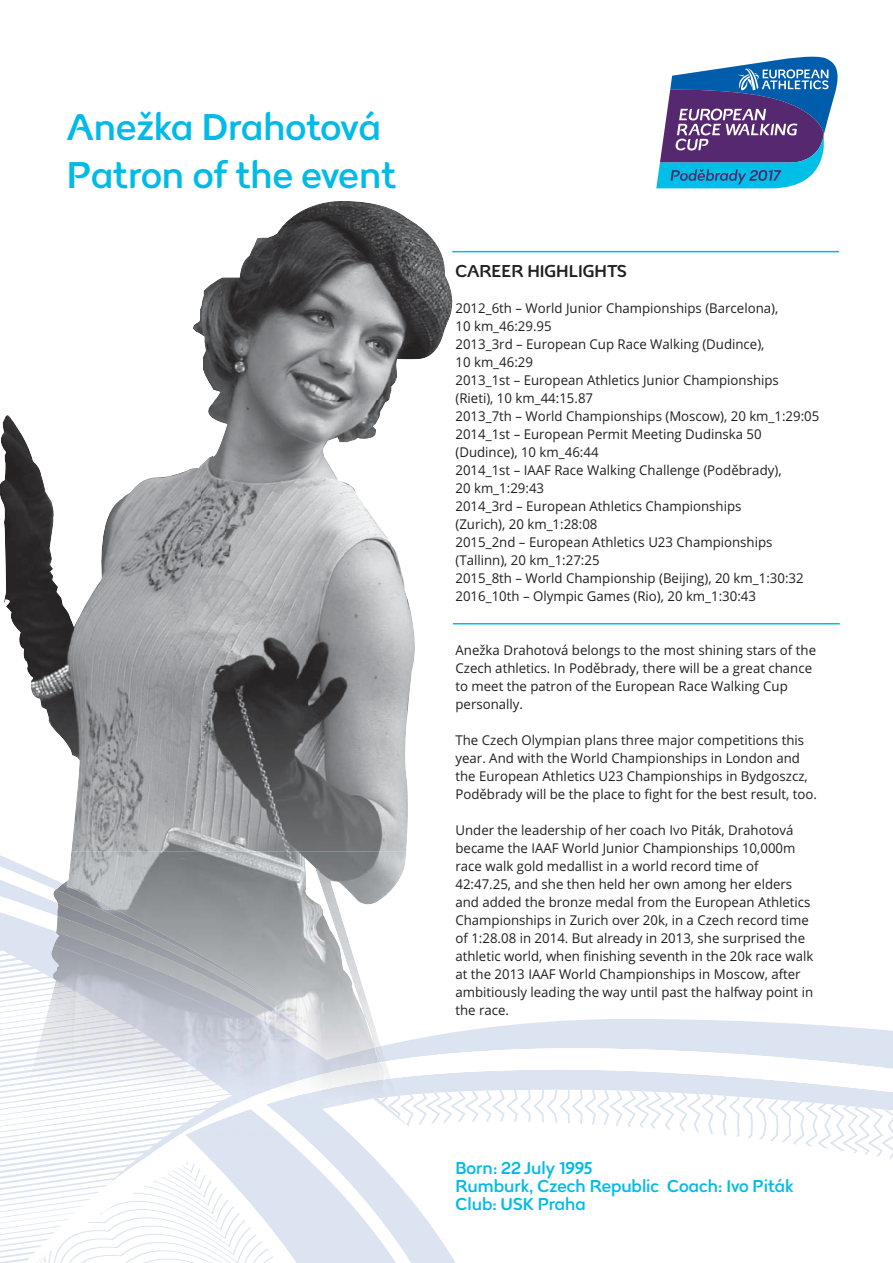
<style>
.page{position:relative;width:893px;height:1263px;background:#fff}
.page>*{position:absolute;margin:0;border:0;box-sizing:border-box;transform-origin:0 0}
.t1{font:39px/48px "Tracks";color:#00bbe7}
.t2{font:18px/18px "Tracks";color:#00bbe7}
.t3{font:18px "Tracks";color:#231f20}
.t4{font:13.5px/18px "Open Sans";color:#231f20}
</style>
<div class="page">
<svg style="left:0;top:1126px;width:31px;height:137px"></svg>
<svg style="left:0;top:885px;width:21px;height:236px"></svg>
<svg style="left:409px;top:1019px;width:484px;height:29px;fill:#dce4f1"></svg>
<svg style="left:409px;top:1048px;width:484px;height:21px"></svg>
<svg style="left:656px;top:56px;width:182px;height:133px"></svg>
<img style="left:200px;top:201px;width:259px;height:199px">
<img style="left:192px;top:320px;width:8px;height:14px">
<img style="left:0;top:415px;width:43px;height:293px">
<img style="left:200px;top:400px;width:207px;height:451px">
<img style="left:43px;top:467px;width:157px;height:384px">
<img style="left:407px;top:598px;width:8px;height:234px">
<img style="left:21px;top:851px;width:388px;height:209px">
<img style="left:21px;top:967px;width:28px;height:169px">
<img style="left:54px;top:932px;width:343px;height:129px">
<img style="left:289px;top:903px;width:32px;height:42px">
<img style="left:56px;top:884px;width:233px;height:61px">
<img style="left:49px;top:945px;width:324px;height:124px">
<img style="left:167px;top:1046px;width:219px;height:23px">
<img style="left:178px;top:1061px;width:209px;height:8px">
<svg style="left:31px;top:1069px;width:862px;height:194px"></svg>
<hr style="left:453px;top:623px;width:387px;height:1px;background:#00bbe7">
<hr style="left:452px;top:251px;width:387px;height:1px;background:#00bbe7">
<h1 class="t1" style="left:67px;top:107px;width:331px">Anežka Drahotová<br>Patron of the event</h1>
<h2 class="t3" style="left:455px;top:264px;width:173px">CAREER HIGHLIGHTS</h2>
<p class="t4" style="left:455px;top:301px;width:365px">2012_6th – World Junior Championships (Barcelona),<br>10 km_46:29.95<br>2013_3rd – European Cup Race Walking (Dudince),<br>10 km_46:29<br>2013_1st – European Athletics Junior Championships (Rieti), 10 km_44:15.87<br>2013_7th – World Championships (Moscow), 20 km_1:29:05<br>2014_1st – European Permit Meeting Dudinska 50 (Dudince), 10 km_46:44<br>2014_1st – IAAF Race Walking Challenge (Poděbrady),<br>20 km_1:29:43<br>2014_3rd – European Athletics Championships<br>(Zurich), 20 km_1:28:08<br>2015_2nd – European Athletics U23 Championships (Tallinn), 20 km_1:27:25<br>2015_8th – World Championship (Beijing), 20 km_1:30:32<br>2016_10th – Olympic Games (Rio), 20 km_1:30:43</p>
<p class="t4" style="left:455px;top:643px;width:362px">Anežka Drahotová belongs to the most shining stars of the Czech athletics. In Poděbrady, there will be a great chance to meet the patron of the European Race Walking Cup personally.</p>
<p class="t4" style="left:455px;top:733px;width:363px">The Czech Olympian plans three major competitions this year. And with the World Championships in London and the European Athletics U23 Championships in Bydgoszcz, Poděbrady will be the place to fight for the best result, too.</p>
<p class="t4" style="left:455px;top:823px;width:359px">Under the leadership of her coach Ivo Piták, Drahotová became the IAAF World Junior Championships 10,000m race walk gold medallist in a world record time of 42:47.25, and she then held her own among her elders and added the bronze medal from the European Athletics Championships in Zurich over 20k, in a Czech record time of 1:28.08 in 2014. But already in 2013, she surprised the athletic world, when finishing seventh in the 20k race walk at the 2013 IAAF World Championships in Moscow, after ambitiously leading the way until past the halfway point in the race.</p>
<h2 class="t2" style="left:455px;top:1161px;width:340px">Born: 22 July 1995<br>Rumburk, Czech Republic Coach: Ivo Piták<br>Club: USK Praha</h2>
</div>
